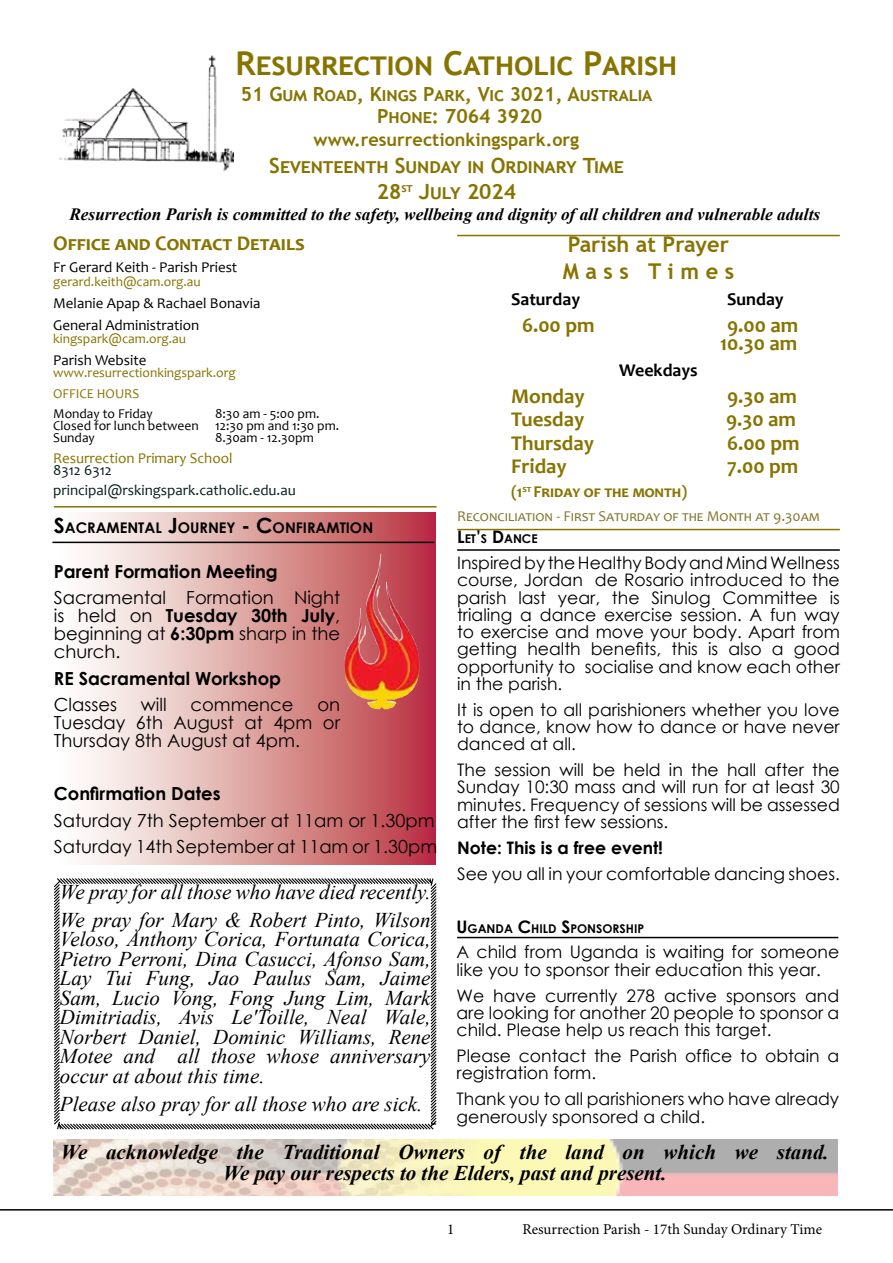
<style>
.page{position:relative;width:893px;height:1263px;background:#fff}
.page>*{position:absolute;margin:0;border:0;box-sizing:border-box;transform-origin:0 0}
.t1{font:700 33px "Trebuchet MS";color:#877400}
.t2{font:700 21.75px/26.5px "Trebuchet MS";color:#877400}
.t3{font:italic 21px/19.5px "Times New Roman";color:#000}
.t4{font:italic 700 21px/21px "Times New Roman";color:#000;text-align:center}
.t5{font:700 21px/18px "Candara";color:#877400;text-align:center}
.t6{font:700 21px/26.5px "Trebuchet MS";color:#877400;text-align:center}
.t7{font:700 19.5px/22.4px "Trebuchet MS";color:#877400}
.t8{font:18px/18px "Century Gothic";color:#000;text-align:justify}
.t9{font:700 18px "Century Gothic";color:#000}
.t10{font:700 18px "Trebuchet MS";color:#877400}
.t11{font:700 18px "Candara";color:#000}
.t12{font:17.25px/17.2px "Century Gothic";color:#000;text-align:justify}
.t13{font:italic 700 17.25px "Times New Roman";color:#000}
.t14{font:700 17.25px "Century Gothic";color:#000}
.t15{font:700 16.5px "Candara";letter-spacing:.025em;color:#877400}
.t16{font:15px/22px "Candara";color:#000}
.t17{font:15px "Candara";color:#86762e}
.t18{font:15px/20.5px "Candara";color:#0a1e1c}
.t19{font:15px "Minion Pro";color:#000}
.t20{font:15px "Candara";color:#877400}
.t21{font:700 14.7px "Century Gothic";color:#000}
.t22{font:13.5px/12px "Candara";color:#000}
.t23{font:13.5px/20.5px "Candara";color:#877400}
.t24{font:700 12.15px "Century Gothic";color:#000}
.s1{color:#86752d}
.s2{font-size:21px}
.s3{font-weight:700}
.s4{font-size:17.25px}
</style>
<div class="page">
<hr style="left:0;top:1209px;width:893px;height:1px;background:#000">
<svg style="left:52px;top:513px;width:384px;height:351px;background:#e0aaaa"></svg>
<img style="left:53px;top:1140px;width:785px;height:55px">
<img style="left:59px;top:55px;width:175px;height:116px">
<hr style="left:457px;top:529px;width:383px;height:1px;background:#877400">
<hr style="left:457px;top:235px;width:383px;height:1px;background:#877400">
<svg style="left:54px;top:878px;width:383px;height:252px"></svg>
<hr style="left:457px;top:549px;width:383px;height:2px;background:#000">
<hr style="left:457px;top:937px;width:381px;height:1px;background:#000">
<hr style="left:52px;top:542px;width:382px;height:1px;background:#000">
<hr style="left:54px;top:506px;width:383px;height:1px;background:#877400">
<img style="left:343px;top:554px;width:77px;height:155px">
<h1 class="t1" style="left:236px;top:42px;width:443px">Resurrection Catholic Parish</h1>
<p class="t7" style="left:377px;top:83px;width:277px;text-indent:-136px">51 Gum Road, Kings Park, Vic 3021, Australia<br>Phone: 7064 3920</p>
<p class="t10" style="left:314px;top:128px;width:267px">www.resurrectionkingspark.org</p>
<p class="t6" style="left:269px;top:152px;width:356px">Seventeenth Sunday in Ordinary Time<br>28<sup>st</sup> July 2024</p>
<p class="t13" style="left:69px;top:202px;width:752px">Resurrection Parish is committed to the safety, wellbeing and dignity of all children and vulnerable adults</p>
<p class="t5" style="left:53px;top:234px;width:253px">Office and Contact Details</p>
<p class="t16" style="left:53px;top:256px;width:186px">Fr Gerard Keith - Parish Priest</p>
<p class="t23" style="left:53px;top:271px;width:149px">gerard.keith@cam.org.au</p>
<p class="t16" style="left:53px;top:291px;width:209px">Melanie Apap &amp; Rachael Bonavia<br>General Administration</p>
<p class="t23" style="left:53px;top:328px;width:134px">kingspark@cam.org.au</p>
<p class="t16" style="left:53px;top:349px;width:95px">Parish Website</p>
<p class="t23" style="left:53px;top:362px;width:184px">www.resurrectionkingspark.org<br>OFFICE HOURS</p>
<p class="t22" style="left:53px;top:407px;width:101px">Monday to Friday</p>
<p class="t2" style="left:563px;top:231px;width:173px">Parish at Prayer<br>M a s s T i m e s</p>
<p class="t11" style="left:511px;top:288px;width:70px">Saturday</p>
<p class="t11" style="left:727px;top:288px;width:58px">Sunday</p>
<p class="t5" style="left:522px;top:316px;width:74px">6.00 pm</p>
<p class="t5" style="left:720px;top:316px;width:80px">9.00 am<br>10.30 am</p>
<p class="t11" style="left:619px;top:359px;width:80px">Weekdays</p>
<p class="t5" style="left:511px;top:387px;width:75px">Monday</p>
<p class="t5" style="left:727px;top:387px;width:71px">9.30 am</p>
<p class="t5" style="left:511px;top:410px;width:75px">Tuesday</p>
<p class="t5" style="left:726px;top:410px;width:71px">9.30 am</p>
<p class="t5" style="left:511px;top:434px;width:84px">Thursday</p>
<p class="t5" style="left:727px;top:434px;width:74px">6.00 pm</p>
<p class="t5" style="left:511px;top:457px;width:57px">Friday</p>
<p class="t5" style="left:727px;top:457px;width:73px">7.00 pm</p>
<p class="t15" style="left:511px;top:481px;width:178px">(1<sup>st</sup> Friday of the month)</p>
<p class="t17" style="left:457px;top:506px;width:364px">Reconciliation - First Saturday of the Month at <span class="s1">9.30am</span></p>
<p class="t22" style="left:53px;top:407px;width:288px;text-indent:162px">8:30 am - 5:00 pm.<br>Closed for lunch between 12:30 pm and 1:30 pm.<br>Sunday</p>
<p class="t22" style="left:215px;top:431px;width:100px">8.30am - 12.30pm</p>
<p class="t20" style="left:53px;top:448px;width:181px">Resurrection Primary School</p>
<p class="t18" style="left:53px;top:459px;width:244px">8312 6312 principal@rskingspark.catholic.edu.au</p>
<p class="t21" style="left:54px;top:517px;width:321px"><span class="s2">S</span>ACRAMENTAL <span class="s2">J</span>OURNEY <span class="s2">- C</span>ONFIRAMTION</p>
<p class="t9" style="left:54px;top:557px;width:225px">Parent Formation Meeting</p>
<p class="t8" style="left:54px;top:588px;width:288px">Sacramental Formation Night is held on <span class="s3">Tuesday 30th July</span>, beginning at <span class="s3">6:30pm</span> sharp in the church.</p>
<p class="t9" style="left:54px;top:664px;width:229px">RE Sacramental Workshop</p>
<p class="t8" style="left:54px;top:695px;width:65px">Classes</p>
<p class="t8" style="left:141px;top:695px;width:27px">will</p>
<p class="t8" style="left:190px;top:695px;width:105px">commence</p>
<p class="t24" style="left:457px;top:530px;width:82px"><span class="s4">L</span>ET<span class="s4">’</span>S <span class="s4">D</span>ANCE</p>
<p class="t12" style="left:457px;top:554px;width:384px">Inspired by the Healthy Body and Mind Wellness course, Jordan de Rosario introduced to the parish last year, the Sinulog Committee is trialing a dance exercise session. A fun way to exercise and move your body. Apart from getting health benefits, this is also a good opportunity to socialise and know each other in the parish.</p>
<p class="t12" style="left:457px;top:701px;width:384px">It is open to all parishioners whether you love to dance, know how to dance or have never danced at all.</p>
<p class="t12" style="left:457px;top:761px;width:384px">The session will be held in the hall after the Sunday 10:30 mass and will run for at least 30 minutes. Frequency of sessions will be assessed after the first few sessions.</p>
<p class="t14" style="left:457px;top:834px;width:207px">Note: This is a free event!</p>
<p class="t12" style="left:457px;top:865px;width:384px">See you all in your comfortable dancing shoes.</p>
<p class="t8" style="left:54px;top:695px;width:288px;text-indent:263px">on Tuesday 6th August at 4pm or Thursday 8th August at 4pm.</p>
<p class="t9" style="left:54px;top:780px;width:168px">Confirmation Dates</p>
<p class="t8" style="left:54px;top:806px;width:385px;line-height:26.5px">Saturday 7th September at 11am or 1.30pm<br>Saturday 14th September at 11am or 1.30pm</p>
<p class="t3" style="left:60px;top:877px;width:372px;line-height:28px">We pray for all those who have died recently.<br>We pray for Mary &amp; Robert Pinto, Wilson</p>
<p class="t3" style="left:60px;top:929px;width:372px;text-align:justify">Veloso, Anthony Corica, Fortunata Corica, Pietro Perroni, Dina Casucci, Afonso Sam, Lay Tui Fung, Jao Paulus Sam, Jaime Sam, Lucio Vong, Fong Jung Lim, Mark Dimitriadis, Avis Le'Toille, Neal Wale, Norbert Daniel, Dominic Williams, Rene Motee and all those whose anniversary occur at about this time.</p>
<p class="t3" style="left:60px;top:1093px;width:364px">Please also pray for all those who are sick.</p>
<p class="t24" style="left:456px;top:919px;width:189px"><span class="s4">U</span>GANDA <span class="s4">C</span>HILD <span class="s4">S</span>PONSORSHIP</p>
<p class="t12" style="left:456px;top:943px;width:384px">A child from Uganda is waiting for someone like you to sponsor their education this year.</p>
<p class="t12" style="left:456px;top:986px;width:384px">We have currently 278 active sponsors and are looking for another 20 people to sponsor a child. Please help us reach this target.</p>
<p class="t12" style="left:456px;top:1047px;width:384px">Please contact the Parish office to obtain a registration form.</p>
<p class="t12" style="left:456px;top:1089px;width:384px;line-height:18px">Thank you to all parishioners who have already generously sponsored a child.</p>
<p class="t4" style="left:61px;top:1141px;width:769px">We acknowledge the Traditional Owners of the land on which we stand.<br>We pay our respects to the Elders, past and present.</p>
<p class="t19" style="left:447px;top:1219px;width:9px">1</p>
<p class="t19" style="left:522px;top:1219px;width:301px">Resurrection Parish - 17th Sunday Ordinary Time</p>
</div>
